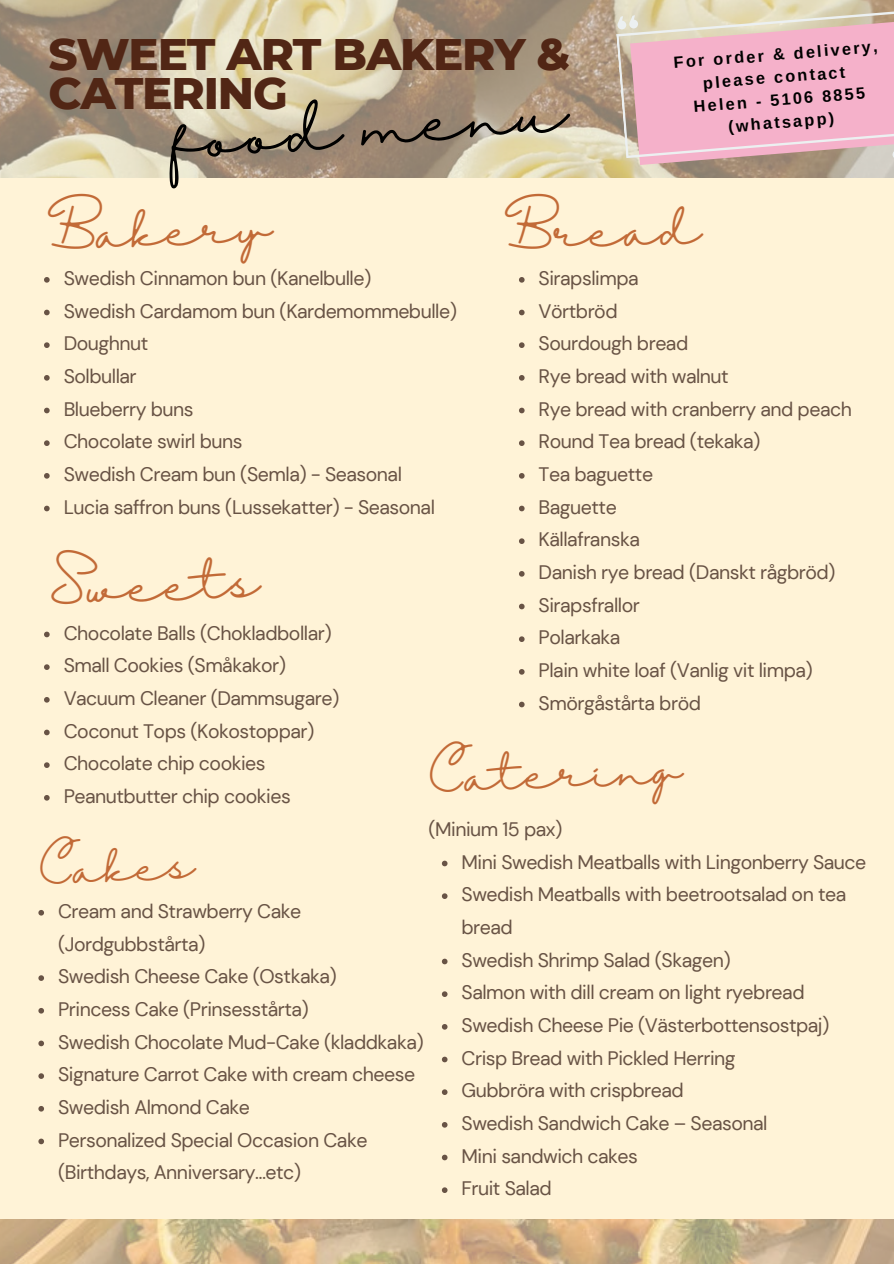
<style>
.page{position:relative;width:894px;height:1264px;background:#fff}
.page>*{position:absolute;margin:0;border:0;box-sizing:border-box;transform-origin:0 0}
.t1{font:58.2px "Halimun";color:#000}
.t2{font:800 45px/39.5px "Montserrat";letter-spacing:-.025em;color:#512615}
.t3{font:44.85px "Halimun";color:#c26a37}
.t4{font:43.95px "Halimun";color:#c26a37}
.t5{font:41.85px "Halimun";color:#c26a37}
.t6{font:39.45px "Halimun";color:#c26a37}
.t7{font:19.5px/32.7px "DM Sans";letter-spacing:-.025em;color:#685345}
.t8{font:700 16.2px/22.6px "Arimo";color:#000;text-align:center}
</style>
<div class="page">
<div style="left:0;top:0;width:893px;height:1263px;background:#fff3d7"></div>
<img style="left:0;top:0;width:614px;height:177px">
<svg style="left:614px;top:0;width:279px;height:178px;background:#e5b6bd"></svg>
<img style="left:0;top:1219px;width:893px;height:44px">
<svg style="left:44px;top:277px;width:6px;height:6px"></svg>
<svg style="left:44px;top:310px;width:6px;height:5px"></svg>
<svg style="left:44px;top:342px;width:6px;height:6px"></svg>
<svg style="left:44px;top:375px;width:6px;height:5px"></svg>
<svg style="left:44px;top:407px;width:6px;height:6px"></svg>
<svg style="left:44px;top:440px;width:6px;height:6px"></svg>
<svg style="left:44px;top:473px;width:6px;height:5px"></svg>
<svg style="left:44px;top:505px;width:6px;height:6px"></svg>
<svg style="left:519px;top:277px;width:5px;height:6px"></svg>
<svg style="left:519px;top:310px;width:5px;height:5px"></svg>
<svg style="left:519px;top:342px;width:5px;height:6px"></svg>
<svg style="left:519px;top:375px;width:5px;height:5px"></svg>
<svg style="left:519px;top:407px;width:5px;height:6px"></svg>
<svg style="left:519px;top:440px;width:5px;height:6px"></svg>
<svg style="left:519px;top:473px;width:5px;height:5px"></svg>
<svg style="left:519px;top:505px;width:5px;height:6px"></svg>
<svg style="left:519px;top:538px;width:5px;height:6px"></svg>
<svg style="left:519px;top:571px;width:5px;height:5px"></svg>
<svg style="left:519px;top:603px;width:5px;height:6px"></svg>
<svg style="left:519px;top:636px;width:5px;height:6px"></svg>
<svg style="left:519px;top:669px;width:5px;height:5px"></svg>
<svg style="left:519px;top:701px;width:5px;height:6px"></svg>
<svg style="left:38px;top:910px;width:6px;height:5px"></svg>
<svg style="left:38px;top:975px;width:6px;height:5px"></svg>
<svg style="left:38px;top:1008px;width:6px;height:5px"></svg>
<svg style="left:38px;top:1040px;width:6px;height:6px"></svg>
<svg style="left:38px;top:1073px;width:6px;height:5px"></svg>
<svg style="left:38px;top:1106px;width:6px;height:5px"></svg>
<svg style="left:38px;top:1138px;width:6px;height:6px"></svg>
<svg style="left:44px;top:631px;width:6px;height:6px"></svg>
<svg style="left:44px;top:664px;width:6px;height:6px"></svg>
<svg style="left:44px;top:697px;width:6px;height:5px"></svg>
<svg style="left:44px;top:729px;width:6px;height:6px"></svg>
<svg style="left:44px;top:762px;width:6px;height:6px"></svg>
<svg style="left:44px;top:795px;width:6px;height:5px"></svg>
<svg style="left:442px;top:860px;width:5px;height:6px"></svg>
<svg style="left:442px;top:893px;width:5px;height:6px"></svg>
<svg style="left:442px;top:958px;width:5px;height:6px"></svg>
<svg style="left:442px;top:991px;width:5px;height:5px"></svg>
<svg style="left:442px;top:1024px;width:5px;height:5px"></svg>
<svg style="left:442px;top:1056px;width:5px;height:6px"></svg>
<svg style="left:442px;top:1089px;width:5px;height:5px"></svg>
<svg style="left:442px;top:1122px;width:5px;height:5px"></svg>
<svg style="left:442px;top:1154px;width:5px;height:6px"></svg>
<svg style="left:442px;top:1187px;width:5px;height:5px"></svg>
<p class="t2" style="left:48px;top:34px;width:523px">SWEET ART BAKERY &amp;<br>CATERING</p>
<p class="t8" style="left:672px;top:52px;width:206px;rotate:-5deg">For order &amp; delivery,</p>
<p class="t8" style="left:702px;top:72px;width:144px;rotate:-5deg">please contact</p>
<p class="t8" style="left:692px;top:96px;width:173px;rotate:-5deg">Helen - 5106 8855 (whatsapp)</p>
<p class="t1" style="left:170px;top:106px;width:397px;rotate:-4deg">food menu</p>
<p class="t4" style="left:48px;top:209px;width:224px;rotate:-2deg">Bakery</p>
<p class="t4" style="left:505px;top:209px;width:197px;rotate:-2deg">Bread</p>
<p class="t7" style="left:64px;top:262px;width:309px">Swedish Cinnamon bun (Kanelbulle)</p>
<p class="t7" style="left:64px;top:294px;width:394px">Swedish Cardamom bun (Kardemommebulle)</p>
<p class="t7" style="left:64px;top:327px;width:86px">Doughnut</p>
<p class="t7" style="left:64px;top:360px;width:74px">Solbullar</p>
<p class="t7" style="left:64px;top:392px;width:131px">Blueberry buns</p>
<p class="t7" style="left:64px;top:425px;width:180px">Chocolate swirl buns</p>
<p class="t7" style="left:64px;top:458px;width:340px">Swedish Cream bun (Semla) - Seasonal</p>
<p class="t7" style="left:64px;top:490px;width:373px">Lucia saffron buns (Lussekatter) - Seasonal</p>
<p class="t7" style="left:538px;top:262px;width:101px">Sirapslimpa</p>
<p class="t7" style="left:538px;top:294px;width:80px">Vörtbröd</p>
<p class="t7" style="left:538px;top:327px;width:151px">Sourdough bread</p>
<p class="t7" style="left:538px;top:360px;width:192px">Rye bread with walnut</p>
<p class="t7" style="left:538px;top:392px;width:315px">Rye bread with cranberry and peach</p>
<p class="t7" style="left:538px;top:425px;width:223px">Round Tea bread (tekaka)</p>
<p class="t7" style="left:538px;top:458px;width:116px">Tea baguette</p>
<p class="t7" style="left:538px;top:490px;width:80px">Baguette</p>
<p class="t7" style="left:538px;top:523px;width:103px">Källafranska</p>
<p class="t7" style="left:538px;top:556px;width:298px">Danish rye bread (Danskt rågbröd)</p>
<p class="t7" style="left:538px;top:588px;width:103px">Sirapsfrallor</p>
<p class="t7" style="left:538px;top:621px;width:83px">Polarkaka</p>
<p class="t7" style="left:538px;top:654px;width:276px">Plain white loaf (Vanlig vit limpa)</p>
<p class="t7" style="left:538px;top:686px;width:164px">Smörgåstårta bröd</p>
<p class="t3" style="left:48px;top:563px;width:212px;rotate:-2deg">Sweets</p>
<p class="t7" style="left:64px;top:616px;width:269px">Chocolate Balls (Chokladbollar)</p>
<p class="t7" style="left:64px;top:649px;width:224px">Small Cookies (Småkakor)</p>
<p class="t7" style="left:64px;top:682px;width:277px">Vacuum Cleaner (Dammsugare)</p>
<p class="t7" style="left:64px;top:714px;width:252px">Coconut Tops (Kokostoppar)</p>
<p class="t7" style="left:64px;top:747px;width:203px">Chocolate chip cookies</p>
<p class="t7" style="left:64px;top:779px;width:228px">Peanutbutter chip cookies</p>
<p class="t5" style="left:428px;top:754px;width:255px;rotate:-2deg">Catering</p>
<p class="t7" style="left:428px;top:812px;width:136px">(Minium 15 pax)</p>
<p class="t6" style="left:39px;top:847px;width:156px;rotate:-2deg">Cakes</p>
<p class="t7" style="left:461px;top:845px;width:406px">Mini Swedish Meatballs with Lingonberry Sauce</p>
<p class="t7" style="left:461px;top:878px;width:386px">Swedish Meatballs with beetrootsalad on tea bread</p>
<p class="t7" style="left:461px;top:943px;width:270px">Swedish Shrimp Salad (Skagen)</p>
<p class="t7" style="left:461px;top:976px;width:344px">Salmon with dill cream on light ryebread</p>
<p class="t7" style="left:461px;top:1008px;width:369px">Swedish Cheese Pie (Västerbottensostpaj)</p>
<p class="t7" style="left:461px;top:1041px;width:275px">Crisp Bread with Pickled Herring</p>
<p class="t7" style="left:461px;top:1074px;width:224px">Gubbröra with crispbread</p>
<p class="t7" style="left:461px;top:1106px;width:307px">Swedish Sandwich Cake – Seasonal</p>
<p class="t7" style="left:461px;top:1139px;width:178px">Mini sandwich cakes</p>
<p class="t7" style="left:461px;top:1172px;width:92px">Fruit Salad</p>
<p class="t7" style="left:58px;top:894px;width:245px">Cream and Strawberry Cake (Jordgubbstårta)</p>
<p class="t7" style="left:58px;top:960px;width:280px">Swedish Cheese Cake (Ostkaka)</p>
<p class="t7" style="left:58px;top:992px;width:252px">Princess Cake (Prinsesstårta)</p>
<p class="t7" style="left:58px;top:1025px;width:367px">Swedish Chocolate Mud-Cake (kladdkaka)</p>
<p class="t7" style="left:58px;top:1058px;width:358px">Signature Carrot Cake with cream cheese</p>
<p class="t7" style="left:58px;top:1090px;width:193px">Swedish Almond Cake</p>
<p class="t7" style="left:58px;top:1123px;width:311px">Personalized Special Occasion Cake (Birthdays, Anniversary…etc)</p>
</div>
